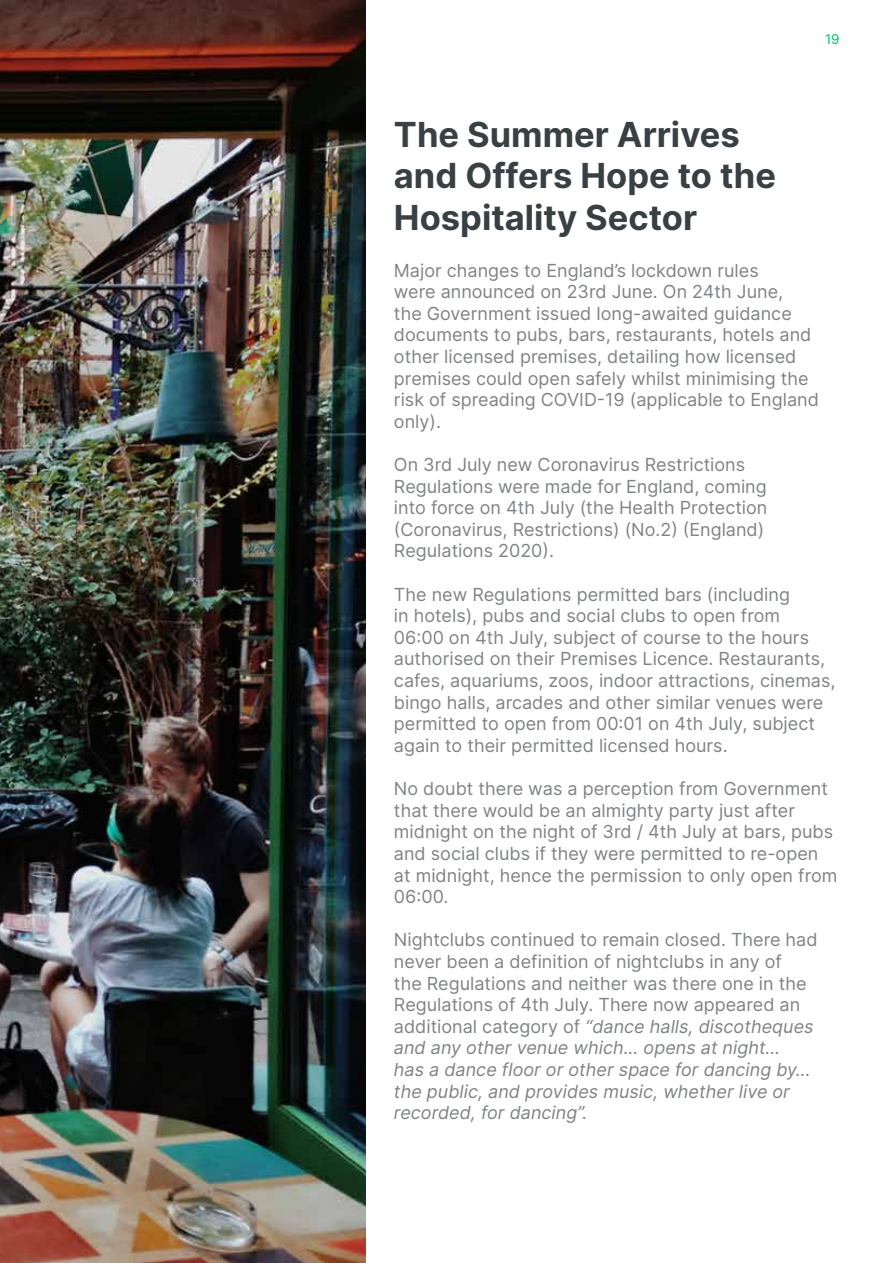
<style>
.page{position:relative;width:893px;height:1263px;background:#fff}
.page>*{position:absolute;margin:0;border:0;box-sizing:border-box;transform-origin:0 0}
.t1{font:700 34.5px/41.4px "Inter";color:#384044}
.t2{font:18px/21.6px "Inter";color:#808385}
.t3{font:13.5px "Inter";color:#01c36d}
.s1{font-style:italic}
</style>
<div class="page">
<img style="left:0;top:0;width:366px;height:1263px">
<p class="t3" style="left:825px;top:29px;width:16px">19</p>
<h1 class="t1" style="left:394px;top:112px;width:384px">The Summer Arrives and Offers Hope to the<br>Hospitality Sector</h1>
<p class="t2" style="left:394px;top:259px;width:426px">Major changes to England’s lockdown rules<br>were announced on 23rd June. On 24th June,<br>the Government issued long-awaited guidance documents to pubs, bars, restaurants, hotels and other licensed premises, detailing how licensed premises could open safely whilst minimising the risk of spreading COVID-19 (applicable to England only).</p>
<p class="t2" style="left:394px;top:453px;width:375px">On 3rd July new Coronavirus Restrictions Regulations were made for England, coming into force on 4th July (the Health Protection (Coronavirus, Restrictions) (No.2) (England)<br>Regulations 2020).</p>
<p class="t2" style="left:394px;top:583px;width:443px">The new Regulations permitted bars (including<br>in hotels), pubs and social clubs to open from<br>06:00 on 4th July, subject of course to the hours authorised on their Premises Licence. Restaurants, cafes, aquariums, zoos, indoor attractions, cinemas, bingo halls, arcades and other similar venues were permitted to open from 00:01 on 4th July, subject again to their permitted licensed hours.</p>
<p class="t2" style="left:394px;top:777px;width:445px">No doubt there was a perception from Government that there would be an almighty party just after midnight on the night of 3rd / 4th July at bars, pubs and social clubs if they were permitted to re-open at midnight, hence the permission to only open from 06:00.</p>
<p class="t2" style="left:394px;top:928px;width:425px">Nightclubs continued to remain closed. There had never been a definition of nightclubs in any of<br>the Regulations and neither was there one in the Regulations of 4th July. There now appeared an additional category of <span class="s1">“dance halls, discotheques and any other venue which... opens at night…<br>has a dance floor or other space for dancing by… the public, and provides music, whether live or recorded, for dancing”.</span></p>
</div>
